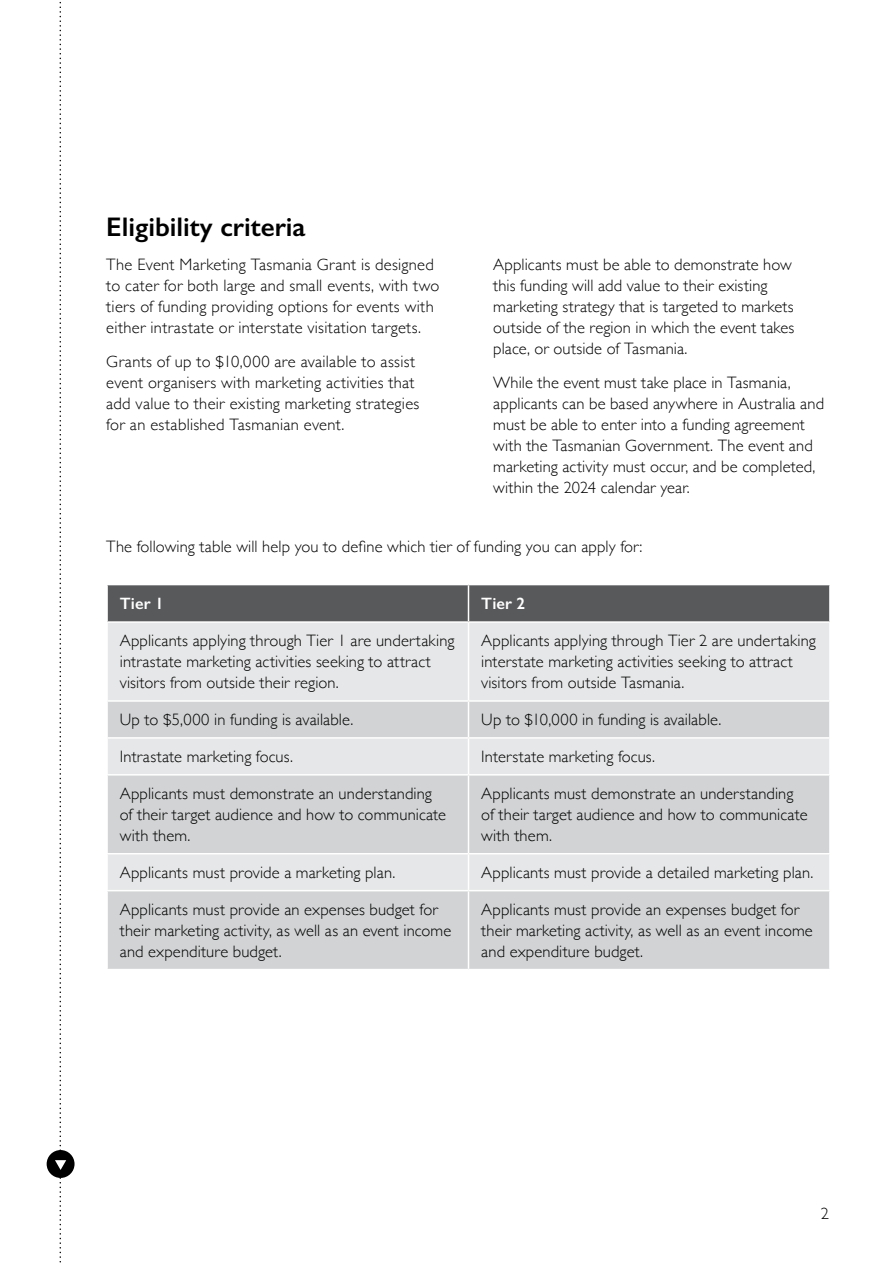
<style>
.page{position:relative;width:893px;height:1263px;background:#fff}
.page>*{position:absolute;margin:0;border:0;box-sizing:border-box;transform-origin:0 0}
.t1{font:600 27px "Gill Sans";color:#000}
.A4_Body_Text{font:300 16.5px/21px "Gill Sans";letter-spacing:.01em;color:#000}
.A4_Body_Text-2{font:600 16.5px "Gill Sans";letter-spacing:.005em;color:#fff}
</style>
<div class="page">
<div style="left:47px;top:1150px;width:28px;height:28px;background:#000;border-radius:50%"></div>
<svg style="left:55px;top:1px;width:11px;height:1262px"></svg>
<div style="left:108px;top:585px;width:721px;height:36px;background:#58595b"></div>
<div style="left:108px;top:623px;width:721px;height:151px;background:#e6e7e8"></div>
<div style="left:108px;top:702px;width:721px;height:35px;background:#d1d3d4"></div>
<svg style="left:108px;top:775px;width:721px;height:194px;fill:#d1d3d4"></svg>
<hr style="left:468px;top:585px;width:1px;height:36px;background:#fff">
<hr style="left:468px;top:623px;width:1px;height:77px;background:#fff">
<hr style="left:106px;top:700px;width:362px;height:2px;background:#fff">
<hr style="left:468px;top:700px;width:363px;height:2px;background:#fff">
<hr style="left:468px;top:702px;width:1px;height:35px;background:#fff">
<hr style="left:106px;top:737px;width:362px;height:2px;background:#fff">
<hr style="left:468px;top:737px;width:363px;height:2px;background:#fff">
<hr style="left:468px;top:739px;width:1px;height:35px;background:#fff">
<hr style="left:468px;top:775px;width:1px;height:78px;background:#fff">
<hr style="left:106px;top:853px;width:362px;height:1px;background:#fff">
<hr style="left:468px;top:853px;width:363px;height:1px;background:#fff">
<hr style="left:468px;top:854px;width:1px;height:36px;background:#fff">
<hr style="left:106px;top:890px;width:362px;height:1px;background:#fff">
<hr style="left:468px;top:890px;width:363px;height:1px;background:#fff">
<hr style="left:468px;top:891px;width:1px;height:78px;background:#fff">
<h3 class="t1" style="left:106px;top:211px;width:201px">Eligibility criteria</h3>
<p class="A4_Body_Text" style="left:106px;top:254px;width:335px">The Event Marketing Tasmania Grant is designed to cater for both large and small events, with two tiers of funding providing options for events with either intrastate or interstate visitation targets.</p>
<p class="A4_Body_Text" style="left:106px;top:350px;width:314px">Grants of up to $10,000 are available to assist event organisers with marketing activities that add value to their existing marketing strategies for an established Tasmanian event.</p>
<p class="A4_Body_Text" style="left:493px;top:254px;width:303px">Applicants must be able to demonstrate how this funding will add value to their existing marketing strategy that is targeted to markets outside of the region in which the event takes place, or outside of Tasmania.</p>
<p class="A4_Body_Text" style="left:493px;top:371px;width:332px">While the event must take place in Tasmania, applicants can be based anywhere in Australia and must be able to enter into a funding agreement with the Tasmanian Government. The event and marketing activity must occur, and be completed, within the 2024 calendar year.</p>
<p class="A4_Body_Text" style="left:106px;top:536px;width:537px">The following table will help you to define which tier of funding you can apply for:</p>
<p class="A4_Body_Text-2" style="left:120px;top:594px;width:46px">Tier 1</p>
<p class="A4_Body_Text-2" style="left:481px;top:594px;width:46px">Tier 2</p>
<p class="A4_Body_Text" style="left:120px;top:629px;width:336px">Applicants applying through Tier 1 are undertaking intrastate marketing activities seeking to attract visitors from outside their region.</p>
<p class="A4_Body_Text" style="left:481px;top:629px;width:336px">Applicants applying through Tier 2 are undertaking interstate marketing activities seeking to attract visitors from outside Tasmania.</p>
<p class="A4_Body_Text" style="left:120px;top:708px;width:235px">Up to $5,000 in funding is available.</p>
<p class="A4_Body_Text" style="left:481px;top:708px;width:242px">Up to $10,000 in funding is available.</p>
<p class="A4_Body_Text" style="left:120px;top:745px;width:175px">Intrastate marketing focus.</p>
<p class="A4_Body_Text" style="left:481px;top:745px;width:175px">Interstate marketing focus.</p>
<p class="A4_Body_Text" style="left:120px;top:782px;width:328px">Applicants must demonstrate an understanding of their target audience and how to communicate with them.</p>
<p class="A4_Body_Text" style="left:481px;top:782px;width:328px">Applicants must demonstrate an understanding of their target audience and how to communicate with them.</p>
<p class="A4_Body_Text" style="left:120px;top:861px;width:277px">Applicants must provide a marketing plan.</p>
<p class="A4_Body_Text" style="left:481px;top:861px;width:334px">Applicants must provide a detailed marketing plan.</p>
<p class="A4_Body_Text" style="left:120px;top:898px;width:333px">Applicants must provide an expenses budget for their marketing activity, as well as an event income and expenditure budget.</p>
<p class="A4_Body_Text" style="left:481px;top:898px;width:333px">Applicants must provide an expenses budget for their marketing activity, as well as an event income and expenditure budget.</p>
<p class="A4_Body_Text" style="left:821px;top:1202px;width:10px">2</p>
</div>
